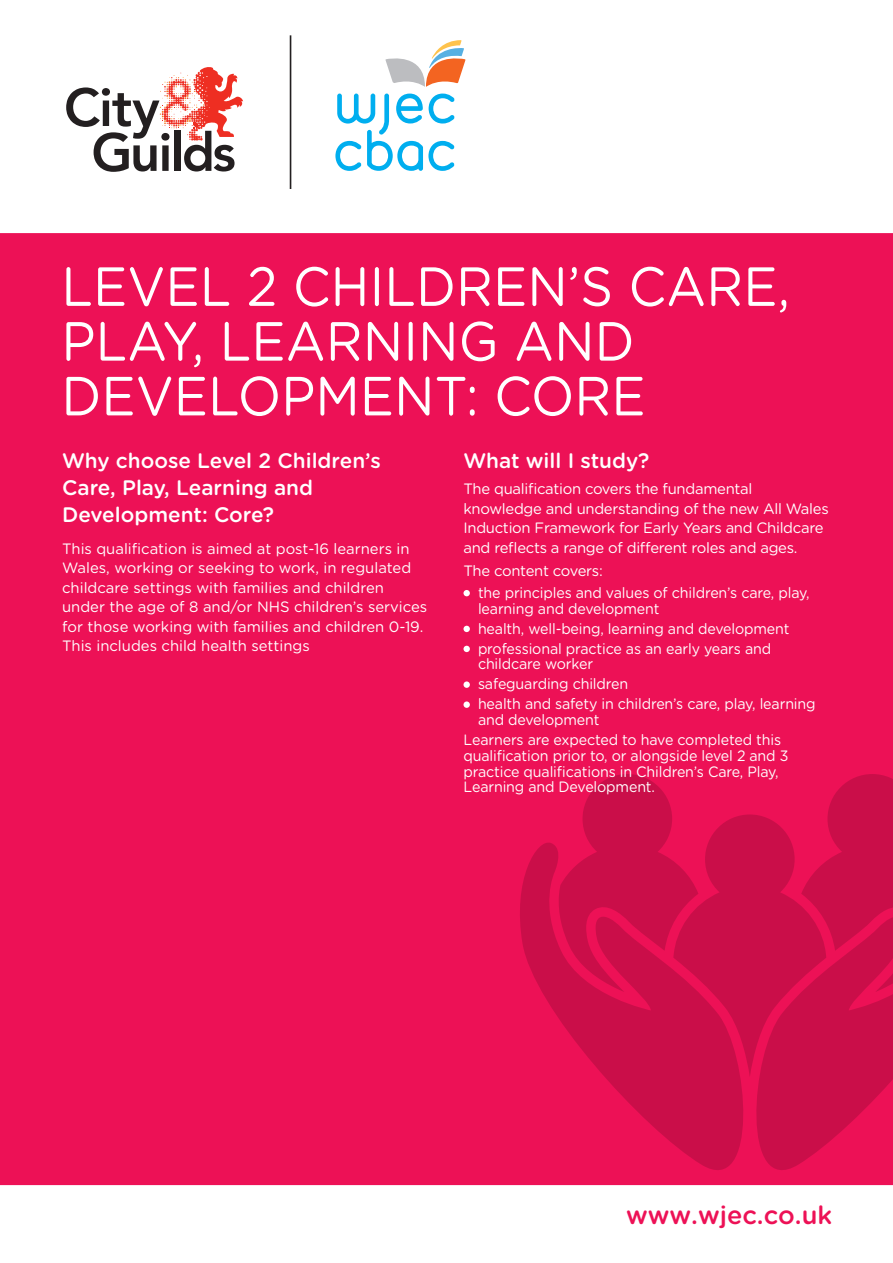
<style>
.page{position:relative;width:893px;height:1263px;background:#fff}
.page>*{position:absolute;margin:0;border:0;box-sizing:border-box;transform-origin:0 0}
.t1{font:55.05px/54.8px "Gotham Rounded";color:#fff;scale:.93 1}
.t2{font:500 25.35px "Gotham Rounded";color:#ed1156}
.t3{font:500 21px/27px "Gotham Rounded";color:#fff}
.t4{font:15px/19.5px "Gotham Rounded";letter-spacing:-.01em;color:#fff}
.t5{font:15px/20px "Gotham Rounded";letter-spacing:-.01em;color:#fff;scale:.95 1}
</style>
<div class="page">
<div style="left:0;top:233px;width:893px;height:952px;background:#ed1156"></div>
<svg style="left:385px;top:40px;width:80px;height:47px"></svg>
<svg style="left:335px;top:94px;width:120px;height:77px"></svg>
<svg style="left:66px;top:67px;width:177px;height:105px"></svg>
<hr style="left:290px;top:35px;width:1px;height:153px;background:#231f20">
<svg style="left:558px;top:774px;width:335px;height:63px;background:#dd0f50"></svg>
<svg style="left:512px;top:837px;width:228px;height:348px;background:#d90f4e"></svg>
<svg style="left:740px;top:837px;width:153px;height:348px;background:#d30e4c"></svg>
<div style="left:463px;top:590px;width:7px;height:6px;background:#fff;border-radius:50%"></div>
<div style="left:463px;top:626px;width:7px;height:6px;background:#fff;border-radius:50%"></div>
<div style="left:463px;top:646px;width:7px;height:6px;background:#fff;border-radius:50%"></div>
<div style="left:463px;top:681px;width:7px;height:7px;background:#fff;border-radius:50%"></div>
<div style="left:463px;top:701px;width:7px;height:7px;background:#fff;border-radius:50%"></div>
<h1 class="t1" style="left:61px;top:257px;width:785px">LEVEL 2 CHILDREN’S CARE,<br>PLAY, LEARNING AND<br>DEVELOPMENT: CORE</h1>
<h3 class="t3" style="left:62px;top:446px;width:320px">Why choose Level 2 Children’s<br>Care, Play, Learning and<br>Development: Core?</h3>
<p class="t4" style="left:62px;top:538px;width:367px">This qualification is aimed at post-16 learners in Wales, working or seeking to work, in regulated childcare settings with families and children under the age of 8 and/or NHS children’s services for those working with families and children 0-19.<br>This includes child health settings</p>
<h3 class="t3" style="left:463px;top:446px;width:187px">What will I study?</h3>
<p class="t4" style="left:463px;top:478px;width:367px">The qualification covers the fundamental knowledge and understanding of the new All Wales Induction Framework for Early Years and Childcare and reflects a range of different roles and ages.</p>
<p class="t4" style="left:478px;top:560px;width:333px;line-height:21.5px;text-indent:-15px">The content covers:<br>the principles and values of children’s care, play,</p>
<p class="t5" style="left:478px;top:598px;width:329px">learning and development<br>health, well-being, learning and development professional practice as an early years and</p>
<p class="t5" style="left:478px;top:653px;width:357px">childcare worker<br>safeguarding children<br>health and safety in children’s care, play, learning</p>
<p class="t5" style="left:463px;top:709px;width:336px;text-indent:15px">and development<br>Learners are expected to have completed this</p>
<p class="t5" style="left:463px;top:747px;width:344px;line-height:15.8px">qualification prior to, or alongside level 2 and 3 practice qualifications in Children’s Care, Play,<br>Learning and Development.</p>
<h2 class="t2" style="left:626px;top:1197px;width:208px">www.wjec.co.uk</h2>
</div>
